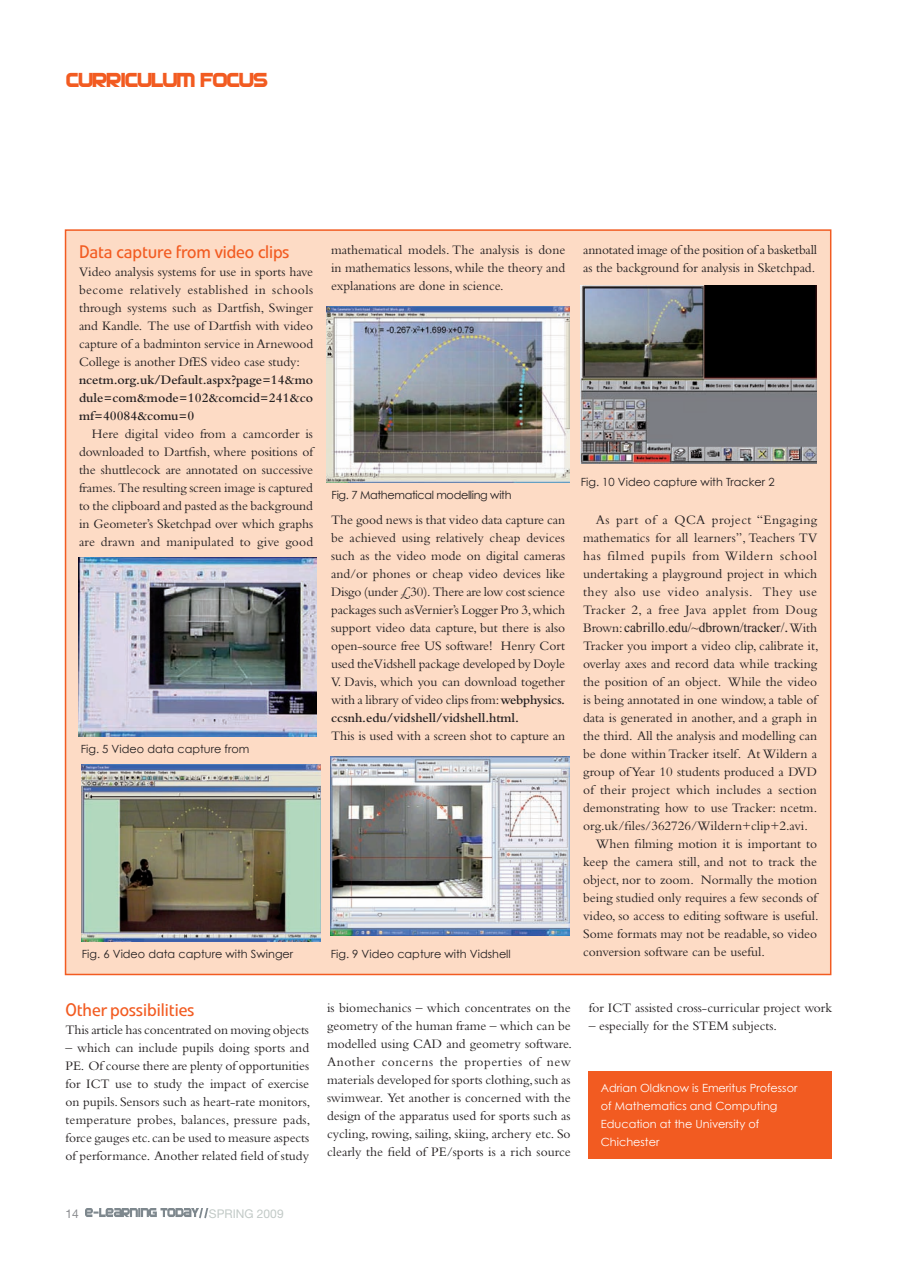
<style>
.page{position:relative;width:897px;height:1267px;background:#fff}
.page>*{position:absolute;margin:0;border:0;box-sizing:border-box;transform-origin:0 0}
.t1{font:21px "SF Automaton";color:#f25b21}
.t2{font:18px "Evo BQ";letter-spacing:-.005em;color:#f25b21}
.t3{font:13.5px/18px "Bembo";color:#231f20;text-align:justify}
.t4{font:600 13.5px/18px "Bembo";letter-spacing:-.005em;color:#231f20;text-align:justify}
.t5{font:13.5px "Times New Roman";letter-spacing:-.005em;color:#231f20}
.t6{font:12px "Helvetica Neue";color:#c2cac7}
.t7{font:12px "Helvetica Neue";color:#8a8c8f}
.t8{font:11.25px "Century Gothic";color:#231f20}
.t9{font:11.25px/18px "Century Gothic";color:#fff}
.t10{font:11.25px "Century Gothic";letter-spacing:-.03em;color:#231f20}
.s1{font-weight:600}
.s2{font-family:"Bembo"}
.s3{font-family:"Bembo";font-weight:600}
</style>
<div class="page">
<img style="left:85px;top:1208px;width:123px;height:10px">
<div style="left:65px;top:230px;width:765px;height:744px;background:#fddbc5"></div>
<img style="left:331px;top:756px;width:238px;height:179px">
<img style="left:326px;top:306px;width:243px;height:176px">
<img style="left:79px;top:557px;width:237px;height:179px">
<img style="left:82px;top:764px;width:239px;height:177px">
<img style="left:580px;top:286px;width:236px;height:178px">
<div style="left:588px;top:1071px;width:243px;height:87px;background:#f25b21"></div>
<h1 class="t1" style="left:66px;top:68px;width:202px">CURRICULUM FOCUS</h1>
<h2 class="t2" style="left:79px;top:241px;width:212px">Data capture from video clips</h2>
<p class="t3" style="left:79px;top:262px;width:235px">Video analysis systems for use in sports have become relatively established in schools through systems such as Dartfish, Swinger and Kandle. The use of Dartfish with video capture of a badminton service in Arnewood College is another DfES video case study:</p>
<p class="t4" style="left:79px;top:370px;width:235px">ncetm.org.uk/Default.aspx?page=14&amp;mo dule=com&amp;mode=102&amp;comcid=241&amp;co mf=40084&amp;comu=0</p>
<p class="t3" style="left:79px;top:424px;width:235px;text-indent:13px">Here digital video from a camcorder is downloaded to Dartfish, where positions of the shuttlecock are annotated on successive frames. The resulting screen image is captured to the clipboard and pasted as the background in Geometer’s Sketchpad over which graphs are drawn and manipulated to give good</p>
<p class="t8" style="left:81px;top:742px;width:170px">Fig. 5 Video data capture from</p>
<p class="t8" style="left:82px;top:947px;width:213px">Fig. 6 Video data capture with Swinger</p>
<p class="t3" style="left:331px;top:240px;width:236px">mathematical models. The analysis is done in mathematics lessons, while the theory and explanations are done in science.</p>
<p class="t3" style="left:583px;top:240px;width:235px">annotated image of the position of a basketball as the background for analysis in Sketchpad.</p>
<p class="t10" style="left:331px;top:488px;width:181px">Fig. 7 Mathematical modelling with</p>
<p class="t3" style="left:331px;top:510px;width:236px">The good news is that video data capture can be achieved using relatively cheap devices such as the video mode on digital cameras and/or phones or cheap video devices like Disgo (under £30). There are low cost science packages such as Vernier’s Logger Pro 3, which support video data capture, but there is also open-source free US software! Henry Cort used the Vidshell package developed by Doyle V. Davis, which you can download together with a library of video clips from: <span class="s1">webphysics. ccsnh.edu/vidshell/vidshell.html.</span></p>
<p class="t3" style="left:331px;top:726px;width:235px">This is used with a screen shot to capture an</p>
<p class="t8" style="left:580px;top:474px;width:195px">Fig. 10 Video capture with Tracker 2</p>
<p class="t3" style="left:583px;top:510px;width:235px;text-indent:13px">As part of a QCA project “Engaging mathematics for all learners”, Teachers TV has filmed pupils from Wildern school undertaking a playground project in which they also use video analysis. They use Tracker 2, a free Java applet from Doug</p>
<p class="t5" style="left:583px;top:618px;width:235px"><span class="s2">Brown:</span> cabrillo.edu/~dbrown/tracker/<span class="s3">.</span> <span class="s2">With</span></p>
<p class="t3" style="left:583px;top:636px;width:237px">Tracker you import a video clip, calibrate it,</p>
<p class="t3" style="left:583px;top:654px;width:235px">overlay axes and record data while tracking</p>
<p class="t3" style="left:583px;top:672px;width:235px">the position of an object. While the video</p>
<p class="t3" style="left:583px;top:690px;width:235px">is being annotated in one window, a table of</p>
<p class="t3" style="left:583px;top:708px;width:235px">data is generated in another, and a graph in</p>
<p class="t3" style="left:583px;top:726px;width:235px">the third. All the analysis and modelling can</p>
<p class="t3" style="left:583px;top:744px;width:235px">be done within Tracker itself. At Wildern a</p>
<p class="t3" style="left:583px;top:762px;width:235px">group of Year 10 students produced a DVD</p>
<p class="t3" style="left:583px;top:780px;width:235px">of their project which includes a section</p>
<p class="t3" style="left:583px;top:798px;width:235px">demonstrating how to use Tracker: ncetm.</p>
<p class="t3" style="left:583px;top:816px;width:226px">org.uk/files/362726/Wildern+clip+2.avi.</p>
<p class="t3" style="left:596px;top:834px;width:223px">When filming motion it is important to</p>
<p class="t3" style="left:583px;top:852px;width:235px">keep the camera still, and not to track the</p>
<p class="t3" style="left:583px;top:870px;width:235px">object, nor to zoom. Normally the motion</p>
<p class="t3" style="left:583px;top:888px;width:235px">being studied only requires a few seconds of</p>
<p class="t3" style="left:583px;top:906px;width:237px">video, so access to editing software is useful.</p>
<p class="t3" style="left:583px;top:924px;width:235px">Some formats may not be readable, so video</p>
<p class="t8" style="left:331px;top:946px;width:181px">Fig. 9 Video capture with Vidshell</p>
<p class="t3" style="left:583px;top:942px;width:183px">conversion software can be useful.</p>
<h2 class="t2" style="left:65px;top:998px;width:130px">Other possibilities</h2>
<p class="t3" style="left:65px;top:1019px;width:245px">This article has concentrated on moving objects</p>
<p class="t3" style="left:65px;top:1037px;width:246px">– which can include pupils doing sports and PE. Of course there are plenty of opportunities for ICT use to study the impact of exercise on pupils. Sensors such as heart-rate monitors, temperature probes, balances, pressure pads, force gauges etc. can be used to measure aspects of performance. Another related field of study</p>
<p class="t3" style="left:327px;top:998px;width:246px">is biomechanics – which concentrates on the geometry of the human frame – which can be modelled using CAD and geometry software.<br>Another concerns the properties of new materials developed for sports clothing, such as swimwear. Yet another is concerned with the design of the apparatus used for sports such as cycling, rowing, sailing, skiing, archery etc. So clearly the field of PE/sports is a rich source</p>
<p class="t3" style="left:588px;top:998px;width:245px">for ICT assisted cross-curricular project work</p>
<p class="t3" style="left:588px;top:1016px;width:190px">– especially for the STEM subjects.</p>
<p class="t9" style="left:600px;top:1079px;width:198px">Adrian Oldknow is Emeritus Professor of Mathematics and Computing<br>Education at the University of<br>Chichester</p>
<p class="t7" style="left:65px;top:1206px;width:15px">14</p>
<p class="t6" style="left:209px;top:1206px;width:76px">SPRING 2009</p>
</div>
